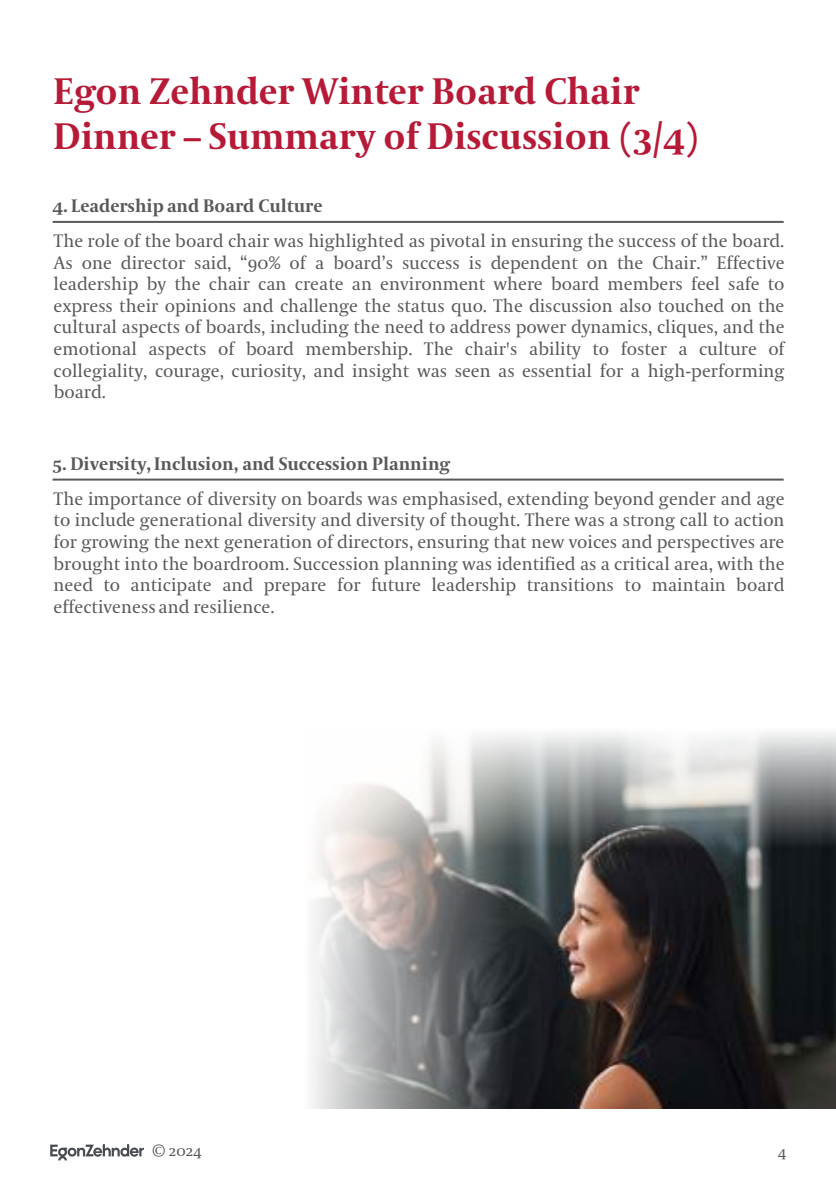
<style>
.page{position:relative;width:836px;height:1196px;background:#fff}
.page>*{position:absolute;margin:0;border:0;box-sizing:border-box;transform-origin:0 0}
.t1{font:700 36.8px/44.2px "Coranto 2";color:#b61a37}
.t2{font:18px/21.6px "Coranto 2";letter-spacing:.005em;color:#595959;text-align:justify}
.t3{font:700 18px "Coranto 2";color:#595959}
.t4{font:15.4px "Coranto 2";color:#595959}
</style>
<div class="page">
<svg style="left:50px;top:1144px;width:94px;height:16px"></svg>
<img style="left:505px;top:887px;width:330px;height:221px">
<svg style="left:312px;top:887px;width:193px;height:222px"></svg>
<svg style="left:316px;top:732px;width:519px;height:155px"></svg>
<hr style="left:53px;top:478px;width:730px;height:2px;background:#595959">
<hr style="left:53px;top:221px;width:730px;height:2px;background:#595959">
<h2 class="t1" style="left:54px;top:71px;width:646px">Egon Zehnder Winter Board Chair<br>Dinner – Summary of Discussion (3/4)</h2>
<p class="t3" style="left:53px;top:194px;width:271px">4. Leadership and Board Culture</p>
<p class="t2" style="left:53px;top:231px;width:732px">The role of the board chair was highlighted as pivotal in ensuring the success of the board.<br>As one director said, “90% of a board’s success is dependent on the Chair.” Effective leadership by the chair can create an environment where board members feel safe to express their opinions and challenge the status quo. The discussion also touched on the cultural aspects of boards, including the need to address power dynamics, cliques, and the emotional aspects of board membership. The chair's ability to foster a culture of collegiality, courage, curiosity, and insight was seen as essential for a high-performing board.</p>
<p class="t3" style="left:53px;top:452px;width:399px">5. Diversity, Inclusion, and Succession Planning</p>
<p class="t2" style="left:53px;top:488px;width:732px">The importance of diversity on boards was emphasised, extending beyond gender and age to include generational diversity and diversity of thought. There was a strong call to action for growing the next generation of directors, ensuring that new voices and perspectives are brought into the boardroom. Succession planning was identified as a critical area, with the need to anticipate and prepare for future leadership transitions to maintain board effectiveness and resilience.</p>
<p class="t4" style="left:152px;top:1141px;width:51px">© 2024</p>
<p class="t4" style="left:777px;top:1141px;width:10px">4</p>
</div>
